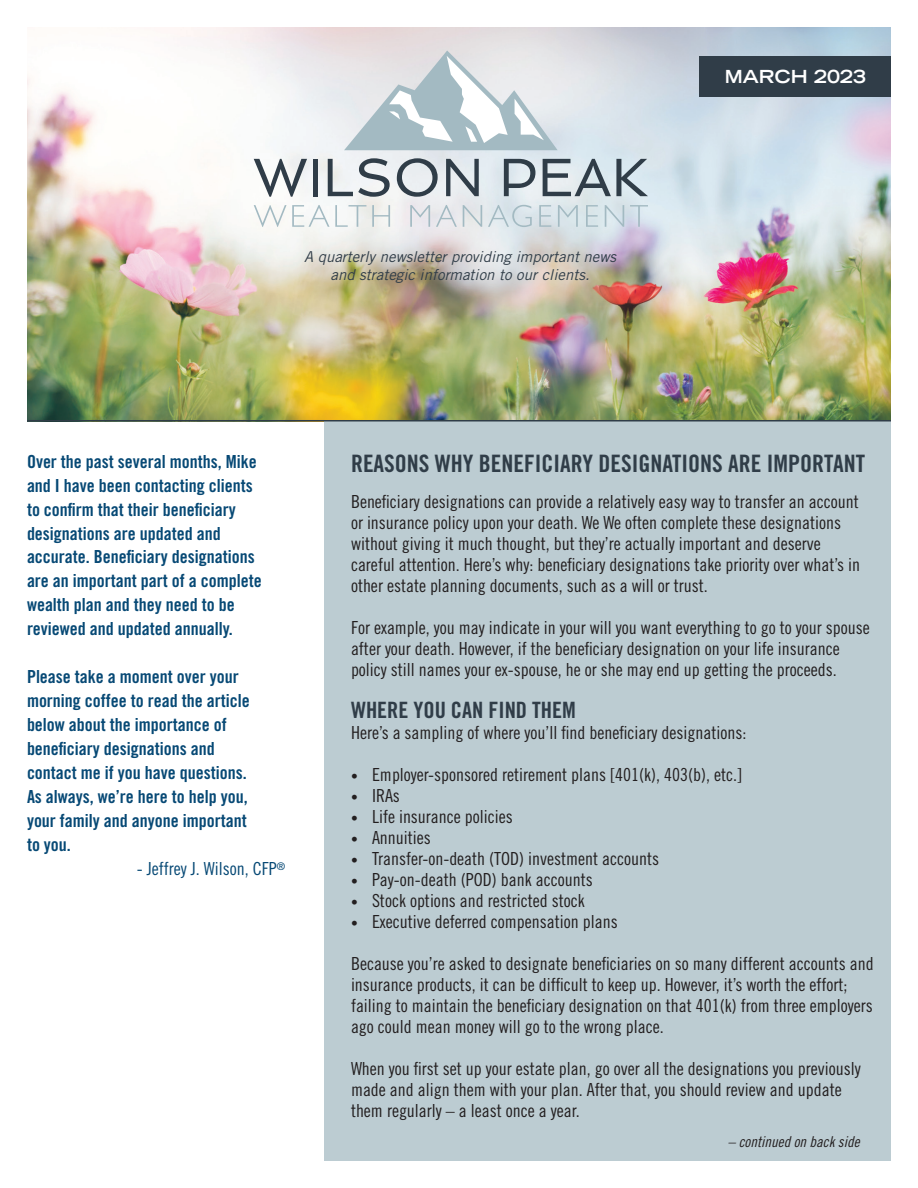
<style>
.page{position:relative;width:918px;height:1188px;background:#fff}
.page>*{position:absolute;margin:0;border:0;box-sizing:border-box;transform-origin:0 0}
.t1{font:24px "Trade Gothic LT Std Bd Cn 20";color:#303d48}
.t2{font:22.5px "Trade Gothic LT Std Bd Cn 20";color:#303d48}
.t3{font:18px/21px "Trade Gothic LT Std Cn 18";color:#231f20}
.t4{font:18px/24px "Trade Gothic LT Std Bd Cn 20";color:#074975}
.t5{font:18px "Trade Gothic LT Std Cn 18";color:#074975}
.t6{font:700 expanded 18px "Trade Gothic LT Std";color:#fff}
.t7{font:italic 15px/18px "Trade Gothic LT Std";color:#303d48;text-align:center}
.t8{font:15px "Trade Gothic LT Std Cn 18 Obl";color:#231f20}
.s1{font-size:13.5px}
</style>
<div class="page">
<img style="left:27px;top:27px;width:864px;height:393px">
<div style="left:324px;top:420px;width:567px;height:741px;background:#bcccd2"></div>
<div style="left:700px;top:56px;width:191px;height:40px;background:#303d48"></div>
<hr style="left:27px;top:420px;width:864px;height:2px;background:#303d48">
<svg style="left:254px;top:159px;width:53px;height:38px"></svg>
<div style="left:313px;top:159px;width:5px;height:37px;background:#303d48"></div>
<svg style="left:328px;top:158px;width:62px;height:39px"></svg>
<svg style="left:397px;top:158px;width:41px;height:39px"></svg>
<svg style="left:446px;top:159px;width:33px;height:37px"></svg>
<svg style="left:504px;top:159px;width:31px;height:37px"></svg>
<svg style="left:543px;top:159px;width:105px;height:37px"></svg>
<svg style="left:254px;top:205px;width:112px;height:22px"></svg>
<svg style="left:372px;top:205px;width:18px;height:22px"></svg>
<svg style="left:410px;top:205px;width:20px;height:22px"></svg>
<svg style="left:436px;top:205px;width:21px;height:22px"></svg>
<svg style="left:463px;top:205px;width:19px;height:22px"></svg>
<svg style="left:488px;top:205px;width:44px;height:22px"></svg>
<svg style="left:539px;top:205px;width:12px;height:22px"></svg>
<svg style="left:558px;top:205px;width:20px;height:22px"></svg>
<svg style="left:586px;top:205px;width:12px;height:22px"></svg>
<svg style="left:605px;top:205px;width:19px;height:22px"></svg>
<svg style="left:630px;top:205px;width:18px;height:22px"></svg>
<svg style="left:344px;top:51px;width:214px;height:99px"></svg>
<p class="t7" style="left:304px;top:248px;width:314px">A quarterly newsletter providing important news and strategic information to our clients.</p>
<p class="t6" style="left:725px;top:65px;width:143px">MARCH 2023</p>
<p class="t4" style="left:27px;top:449px;width:236px">Over the past several months, Mike and I have been contacting clients to confirm that their beneficiary designations are updated and accurate. Beneficiary designations are an important part of a complete wealth plan and they need to be reviewed and updated annually.</p>
<p class="t4" style="left:27px;top:665px;width:224px">Please take a moment over your morning coffee to read the article below about the importance of beneficiary designations and contact me if you have questions.<br>As always, we’re here to help you, your family and anyone important to you.</p>
<p class="t5" style="left:137px;top:858px;width:150px">- Jeffrey J. Wilson, CFP<sup>®</sup></p>
<h1 class="t1" style="left:351px;top:449px;width:516px">REASONS WHY BENEFICIARY DESIGNATIONS ARE IMPORTANT</h1>
<p class="t3" style="left:351px;top:491px;width:511px">Beneficiary designations can provide a relatively easy way to transfer an account or insurance policy upon your death. We We often complete these designations without giving it much thought, but they’re actually important and deserve careful attention. Here’s why: beneficiary designations take priority over what’s in other estate planning documents, such as a will or trust.</p>
<p class="t3" style="left:351px;top:617px;width:520px">For example, you may indicate in your will you want everything to go to your spouse after your death. However, if the beneficiary designation on your life insurance policy still names your ex-spouse, he or she may end up getting the proceeds.</p>
<p class="t2" style="left:351px;top:696px;width:226px">WHERE YOU CAN FIND THEM</p>
<p class="t3" style="left:351px;top:722px;width:397px">Here’s a sampling of where you’ll find beneficiary designations:</p>
<p class="t3" style="left:351px;top:764px;width:393px"><span class="s1">•</span> Employer-sponsored retirement plans [401(k), 403(b), etc.]</p>
<p class="t3" style="left:351px;top:785px;width:50px"><span class="s1">•</span> IRAs</p>
<p class="t3" style="left:351px;top:806px;width:163px"><span class="s1">•</span> Life insurance policies</p>
<p class="t3" style="left:351px;top:827px;width:81px"><span class="s1">•</span> Annuities</p>
<p class="t3" style="left:351px;top:848px;width:310px"><span class="s1">•</span> Transfer-on-death (TOD) investment accounts</p>
<p class="t3" style="left:351px;top:869px;width:243px"><span class="s1">•</span> Pay-on-death (POD) bank accounts</p>
<p class="t3" style="left:351px;top:890px;width:235px"><span class="s1">•</span> Stock options and restricted stock</p>
<p class="t3" style="left:351px;top:911px;width:268px"><span class="s1">•</span> Executive deferred compensation plans</p>
<p class="t3" style="left:351px;top:953px;width:524px">Because you’re asked to designate beneficiaries on so many different accounts and insurance products, it can be difficult to keep up. However, it’s worth the effort; failing to maintain the beneficiary designation on that 401(k) from three employers ago could mean money will go to the wrong place.</p>
<p class="t3" style="left:351px;top:1058px;width:511px">When you first set up your estate plan, go over all the designations you previously made and align them with your plan. After that, you should review and update them regularly – a least once a year.</p>
<p class="t8" style="left:728px;top:1133px;width:133px">– continued on back side</p>
</div>
